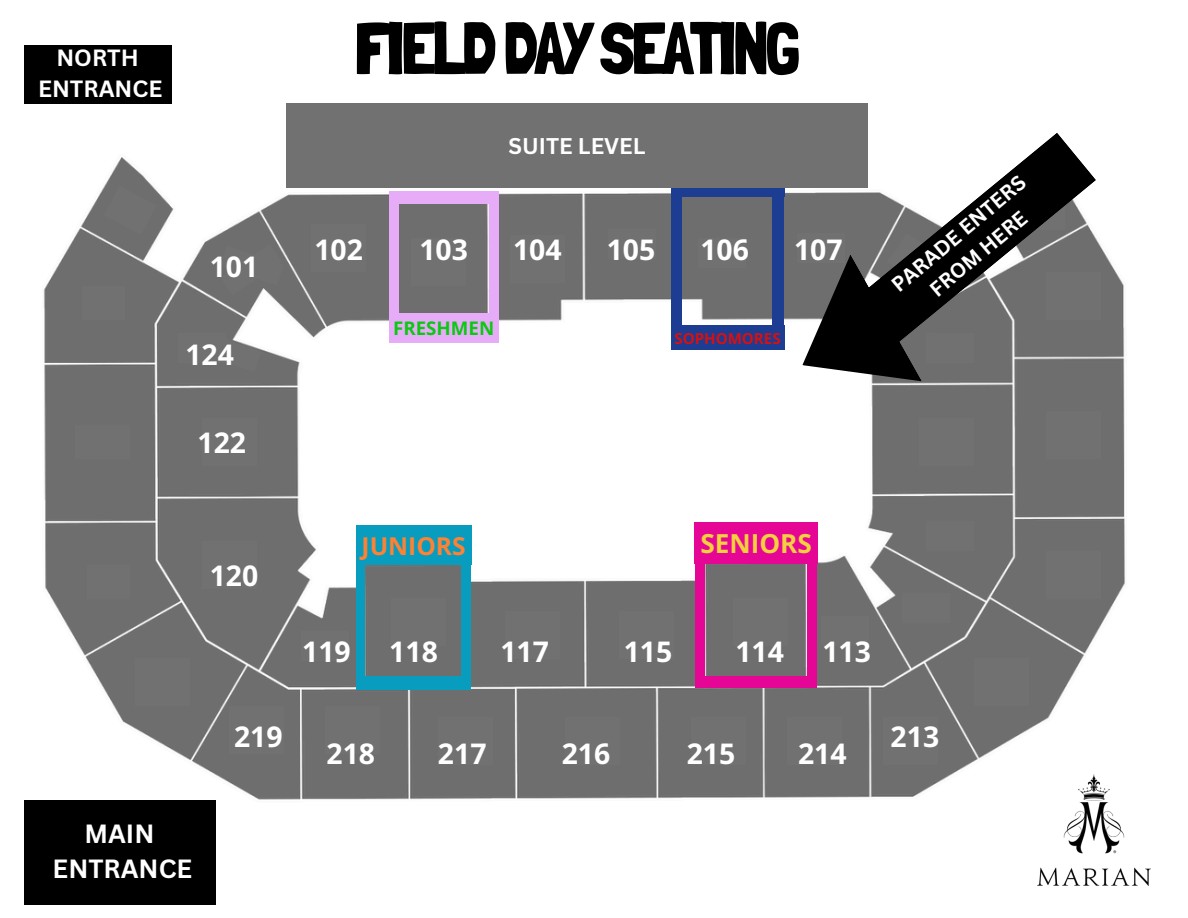
<style>
.page{position:relative;width:1188px;height:918px;background:#fff}
.page>*{position:absolute;margin:0;border:0;box-sizing:border-box;transform-origin:0 0}
.t1{font:73.8px "Londrina Solid";letter-spacing:-.06em;color:#000}
.t2{font:700 28.35px "Open Sans";color:#fff}
.t3{font:700 26.25px "Open Sans";color:#f3d03e}
.t4{font:700 25.65px/35.2px "Canva Sans";color:#fff;text-align:center}
.t5{font:700 24.6px "Open Sans";color:#ff8133}
.t6{font:700 22.95px/31.3px "Canva Sans";color:#fff;text-align:center}
.t7{font:700 22.2px "Canva Sans";color:#fff}
.t8{font:700 20.55px/28.2px "Canva Sans";color:#fff;text-align:center}
.t9{font:700 18.75px "Open Sans";color:#0cc813}
.t10{font:700 15.15px "Open Sans";color:#d81010}
</style>
<div class="page">
<img style="left:38px;top:74px;width:1087px;height:770px">
<div style="left:104px;top:185px;width:53px;height:50px;background:#717171"></div>
<div style="left:82px;top:286px;width:43px;height:33px;background:#717171"></div>
<div style="left:76px;top:425px;width:54px;height:34px;background:#717171"></div>
<div style="left:88px;top:565px;width:42px;height:34px;background:#717171"></div>
<div style="left:136px;top:659px;width:54px;height:47px;background:#717171"></div>
<div style="left:230px;top:706px;width:54px;height:48px;background:#717171"></div>
<div style="left:325px;top:706px;width:55px;height:48px;background:#717171"></div>
<div style="left:438px;top:717px;width:55px;height:48px;background:#717171"></div>
<div style="left:565px;top:717px;width:54px;height:48px;background:#717171"></div>
<div style="left:691px;top:717px;width:55px;height:48px;background:#717171"></div>
<div style="left:788px;top:717px;width:54px;height:48px;background:#717171"></div>
<div style="left:884px;top:717px;width:54px;height:48px;background:#717171"></div>
<div style="left:974px;top:659px;width:55px;height:47px;background:#717171"></div>
<div style="left:1046px;top:551px;width:55px;height:48px;background:#717171"></div>
<div style="left:1046px;top:411px;width:55px;height:48px;background:#717171"></div>
<div style="left:1046px;top:272px;width:55px;height:47px;background:#717171"></div>
<div style="left:733px;top:599px;width:55px;height:47px;background:#717171"></div>
<div style="left:619px;top:611px;width:55px;height:48px;background:#717171"></div>
<div style="left:505px;top:611px;width:55px;height:48px;background:#717171"></div>
<div style="left:391px;top:599px;width:55px;height:47px;background:#717171"></div>
<div style="left:411px;top:238px;width:55px;height:48px;background:#717171"></div>
<div style="left:312px;top:224px;width:54px;height:48px;background:#717171"></div>
<div style="left:510px;top:235px;width:55px;height:48px;background:#717171"></div>
<div style="left:202px;top:418px;width:55px;height:48px;background:#717171"></div>
<div style="left:202px;top:541px;width:55px;height:48px;background:#717171"></div>
<div style="left:920px;top:418px;width:54px;height:48px;background:#717171"></div>
<div style="left:926px;top:521px;width:48px;height:30px;background:#717171"></div>
<div style="left:903px;top:593px;width:47px;height:29px;background:#717171"></div>
<div style="left:821px;top:617px;width:48px;height:29px;background:#717171"></div>
<div style="left:926px;top:334px;width:48px;height:29px;background:#717171"></div>
<div style="left:698px;top:238px;width:48px;height:30px;background:#717171"></div>
<div style="left:608px;top:229px;width:47px;height:30px;background:#717171"></div>
<div style="left:797px;top:233px;width:48px;height:30px;background:#717171"></div>
<div style="left:301px;top:631px;width:48px;height:30px;background:#717171"></div>
<div style="left:178px;top:334px;width:48px;height:29px;background:#717171"></div>
<svg style="left:197px;top:332px;width:65px;height:40px"></svg>
<div style="left:220px;top:244px;width:64px;height:52px;background:#717171"></div>
<div style="left:695px;top:558px;width:10px;height:128px;background:#e50695"></div>
<div style="left:807px;top:558px;width:10px;height:128px;background:#e50695"></div>
<div style="left:695px;top:522px;width:123px;height:41px;background:#e50695"></div>
<div style="left:696px;top:677px;width:121px;height:11px;background:#e50695"></div>
<div style="left:356px;top:526px;width:115px;height:39px;background:#089dbf"></div>
<div style="left:461px;top:558px;width:10px;height:128px;background:#089dbf"></div>
<div style="left:356px;top:560px;width:9px;height:128px;background:#089dbf"></div>
<div style="left:356px;top:677px;width:115px;height:13px;background:#089dbf"></div>
<div style="left:389px;top:191px;width:9px;height:136px;background:#e7acf8"></div>
<div style="left:489px;top:193px;width:9px;height:136px;background:#e7acf8"></div>
<div style="left:389px;top:314px;width:109px;height:29px;background:#e7acf8"></div>
<div style="left:389px;top:191px;width:109px;height:13px;background:#e7acf8"></div>
<div style="left:671px;top:326px;width:113px;height:24px;background:#1c3d92"></div>
<div style="left:671px;top:193px;width:10px;height:136px;background:#1c3d92"></div>
<div style="left:773px;top:191px;width:11px;height:136px;background:#1c3d92"></div>
<div style="left:671px;top:186px;width:113px;height:10px;background:#1c3d92"></div>
<svg style="left:844px;top:132px;width:252px;height:223px"></svg>
<svg style="left:802px;top:233px;width:156px;height:148px"></svg>
<div style="left:24px;top:800px;width:191px;height:105px;background:#000"></div>
<div style="left:24px;top:45px;width:147px;height:58px;background:#000"></div>
<img style="left:1038px;top:774px;width:112px;height:111px">
<div style="left:286px;top:103px;width:582px;height:85px;background:#717171"></div>
<h3 class="t6" style="left:38px;top:41px;width:126px">NORTH<br>ENTRANCE</h3>
<h3 class="t2" style="left:210px;top:247px;width:50px">101</h3>
<h3 class="t2" style="left:185px;top:335px;width:50px">124</h3>
<h3 class="t2" style="left:198px;top:422px;width:50px">122</h3>
<h3 class="t1" style="left:354px;top:4px;width:448px">FIELDDAYSEATING</h3>
<h3 class="t7" style="left:509px;top:130px;width:139px">SUITE LEVEL</h3>
<h4 class="t2" style="left:314px;top:230px;width:50px">102</h4>
<h3 class="t2" style="left:419px;top:230px;width:50px">103</h3>
<h3 class="t2" style="left:513px;top:230px;width:50px">104</h3>
<h3 class="t2" style="left:607px;top:230px;width:50px">105</h3>
<h3 class="t2" style="left:700px;top:230px;width:50px">106</h3>
<h3 class="t2" style="left:794px;top:230px;width:50px">107</h3>
<h3 class="t9" style="left:393px;top:315px;width:103px">FRESHMEN</h3>
<h2 class="t10" style="left:674px;top:327px;width:108px">SOPHOMORES</h2>
<h3 class="t8" style="left:885px;top:276px;width:170px;rotate:-40deg">PARADE ENTERS<br>FROM HERE</h3>
<p class="t2" style="left:210px;top:556px;width:50px">120</p>
<h5 class="t5" style="left:362px;top:529px;width:106px">JUNIORS</h5>
<h1 class="t3" style="left:700px;top:525px;width:113px">SENIORS</h1>
<h5 class="t2" style="left:302px;top:632px;width:50px">119</h5>
<h4 class="t2" style="left:389px;top:632px;width:50px">118</h4>
<p class="t2" style="left:500px;top:632px;width:50px">117</p>
<h3 class="t2" style="left:624px;top:632px;width:50px">115</h3>
<h3 class="t2" style="left:735px;top:632px;width:50px">114</h3>
<h3 class="t2" style="left:822px;top:632px;width:50px">113</h3>
<h3 class="t4" style="left:53px;top:815px;width:141px">MAIN<br>ENTRANCE</h3>
<h3 class="t2" style="left:234px;top:716px;width:50px">219</h3>
<h3 class="t2" style="left:327px;top:733px;width:50px">218</h3>
<h3 class="t2" style="left:438px;top:733px;width:50px">217</h3>
<h4 class="t2" style="left:562px;top:733px;width:50px">216</h4>
<h3 class="t2" style="left:687px;top:733px;width:50px">215</h3>
<h3 class="t2" style="left:798px;top:733px;width:50px">214</h3>
<h3 class="t2" style="left:891px;top:716px;width:50px">213</h3>
</div>
